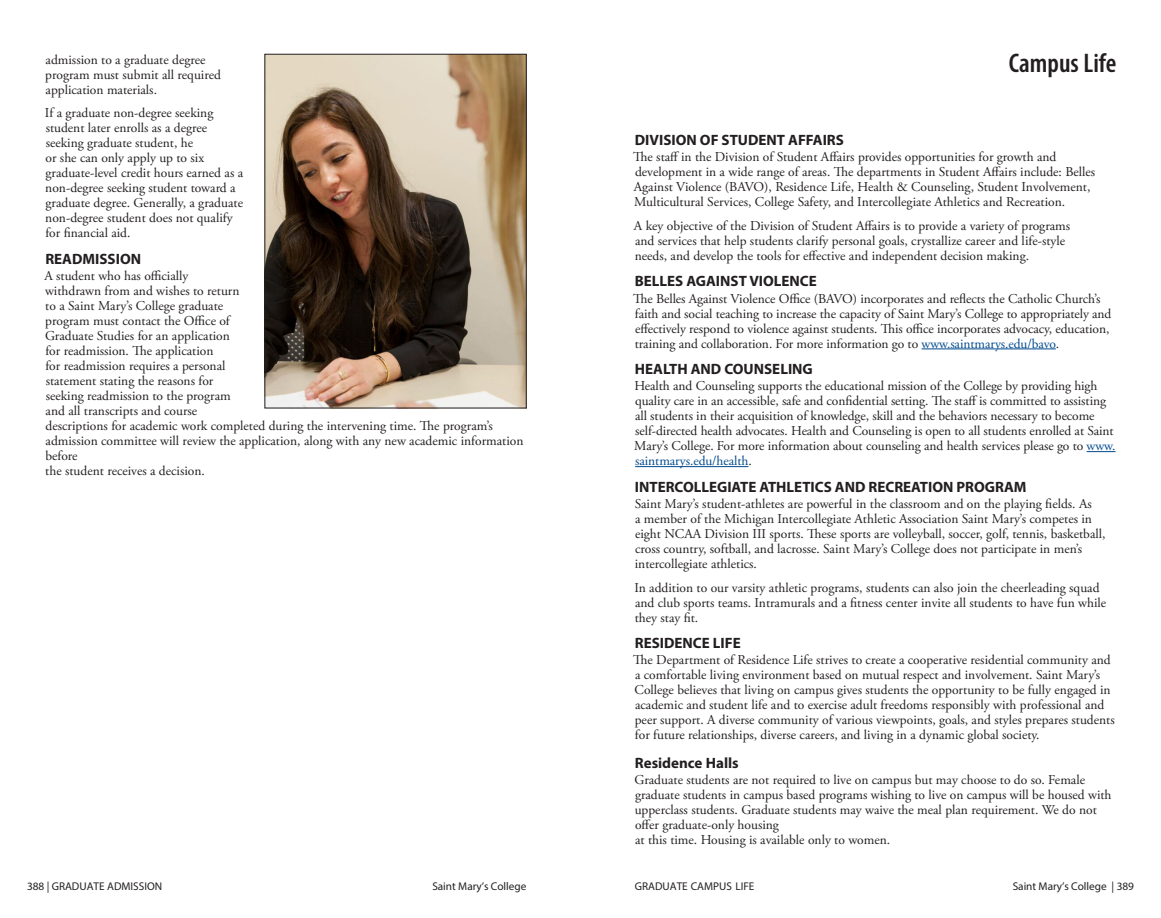
<style>
.page{position:relative;width:1161px;height:918px;background:#fff}
.page>*{position:absolute;margin:0;border:0;box-sizing:border-box;transform-origin:0 0}
.Section_Heads{font:600 condensed 27px "Myriad Pro";color:#231f20}
.Header_with_Intro_Te{font:700 15px "Myriad Pro";color:#231f20}
.Regular_subhead__2{font:700 15px "Myriad Pro";color:#231f20}
.Intro_Text{font:13.5px/15px "Adobe Garamond Pro";color:#231f20}
.Intro_Text-2{font:11.25px "Myriad Pro";color:#231f20}
.s1{color:#004a8d}
</style>
<div class="page">
<hr style="left:922px;top:349px;width:134px;height:1px;background:#004a8d">
<svg style="left:1087px;top:451px;width:29px;height:1px"></svg>
<hr style="left:635px;top:466px;width:113px;height:1px;background:#004a8d">
<img style="left:267px;top:56px;width:257px;height:350px">
<div style="left:265px;top:54px;width:261px;height:354px;border:1px solid #231f20"></div>
<p class="Intro_Text" style="left:45px;top:52px;width:177px">admission to a graduate degree program must submit all required application materials.</p>
<p class="Intro_Text" style="left:45px;top:106px;width:200px">If a graduate non-degree seeking student later enrolls as a degree seeking graduate student, he<br>or she can only apply up to six graduate-level credit hours earned as a non-degree seeking student toward a graduate degree. Generally, a graduate non-degree student does not qualify for financial aid.</p>
<p class="Header_with_Intro_Te" style="left:45px;top:249px;width:97px">READMISSION</p>
<p class="Intro_Text" style="left:44px;top:269px;width:481px">A student who has officially<br>withdrawn from and wishes to return<br>to a Saint Mary’s College graduate<br>program must contact the Office of<br>Graduate Studies for an application<br>for readmission. The application<br>for readmission requires a personal<br>statement stating the reasons for<br>seeking readmission to the program<br>and all transcripts and course<br>descriptions for academic work completed during the intervening time. The program’s admission committee will review the application, along with any new academic information before<br>the student receives a decision.</p>
<p class="Intro_Text-2" style="left:27px;top:880px;width:137px">388 | GRADUATE ADMISSION</p>
<p class="Intro_Text-2" style="left:432px;top:880px;width:96px">Saint Mary’s College</p>
<p class="Section_Heads" style="left:1009px;top:47px;width:109px">Campus Life</p>
<p class="Header_with_Intro_Te" style="left:635px;top:130px;width:211px">DIVISION OF STUDENT AFFAIRS</p>
<p class="Intro_Text" style="left:633px;top:150px;width:463px">The staff in the Division of Student Affairs provides opportunities for growth and development in a wide range of areas. The departments in Student Affairs include: Belles Against Violence (BAVO), Residence Life, Health &amp; Counseling, Student Involvement, Multicultural Services, College Safety, and Intercollegiate Athletics and Recreation.</p>
<p class="Intro_Text" style="left:634px;top:219px;width:438px">A key objective of the Division of Student Affairs is to provide a variety of programs and services that help students clarify personal goals, crystallize career and life-style needs, and develop the tools for effective and independent decision making.</p>
<p class="Header_with_Intro_Te" style="left:635px;top:272px;width:184px">BELLES AGAINST VIOLENCE</p>
<p class="Intro_Text" style="left:633px;top:291px;width:480px">The Belles Against Violence Office (BAVO) incorporates and reflects the Catholic Church’s faith and social teaching to increase the capacity of Saint Mary’s College to appropriately and effectively respond to violence against students. This office incorporates advocacy, education, training and collaboration. For more information go to <span class="s1">www.saintmarys.edu/bavo</span>.</p>
<p class="Header_with_Intro_Te" style="left:635px;top:359px;width:179px">HEALTH AND COUNSELING</p>
<p class="Intro_Text" style="left:634px;top:379px;width:483px">Health and Counseling supports the educational mission of the College by providing high quality care in an accessible, safe and confidential setting. The staff is committed to assisting all students in their acquisition of knowledge, skill and the behaviors necessary to become self-directed health advocates. Health and Counseling is open to all students enrolled at Saint Mary’s College. For more information about counseling and health services please go to <span class="s1">www. saintmarys.edu/health</span>.</p>
<p class="Header_with_Intro_Te" style="left:635px;top:477px;width:393px">INTERCOLLEGIATE ATHLETICS AND RECREATION PROGRAM</p>
<p class="Intro_Text" style="left:635px;top:497px;width:472px">Saint Mary’s student-athletes are powerful in the classroom and on the playing fields. As<br>a member of the Michigan Intercollegiate Athletic Association Saint Mary’s competes in eight NCAA Division III sports. These sports are volleyball, soccer, golf, tennis, basketball, cross country, softball, and lacrosse. Saint Mary’s College does not participate in men’s intercollegiate athletics.</p>
<p class="Intro_Text" style="left:634px;top:580px;width:473px">In addition to our varsity athletic programs, students can also join the cheerleading squad and club sports teams. Intramurals and a fitness center invite all students to have fun while they stay fit.</p>
<p class="Header_with_Intro_Te" style="left:635px;top:633px;width:107px">RESIDENCE LIFE</p>
<p class="Intro_Text" style="left:633px;top:653px;width:483px">The Department of Residence Life strives to create a cooperative residential community and a comfortable living environment based on mutual respect and involvement. Saint Mary’s College believes that living on campus gives students the opportunity to be fully engaged in academic and student life and to exercise adult freedoms responsibly with professional and peer support. A diverse community of various viewpoints, goals, and styles prepares students for future relationships, diverse careers, and living in a dynamic global society.</p>
<p class="Regular_subhead__2" style="left:635px;top:753px;width:105px">Residence Halls</p>
<p class="Intro_Text" style="left:635px;top:773px;width:478px">Graduate students are not required to live on campus but may choose to do so. Female graduate students in campus based programs wishing to live on campus will be housed with upperclass students. Graduate students may waive the meal plan requirement. We do not offer graduate-only housing<br>at this time. Housing is available only to women.</p>
<p class="Intro_Text-2" style="left:635px;top:880px;width:121px">GRADUATE CAMPUS LIFE</p>
<p class="Intro_Text-2" style="left:1013px;top:880px;width:123px">Saint Mary’s College | 389</p>
</div>
